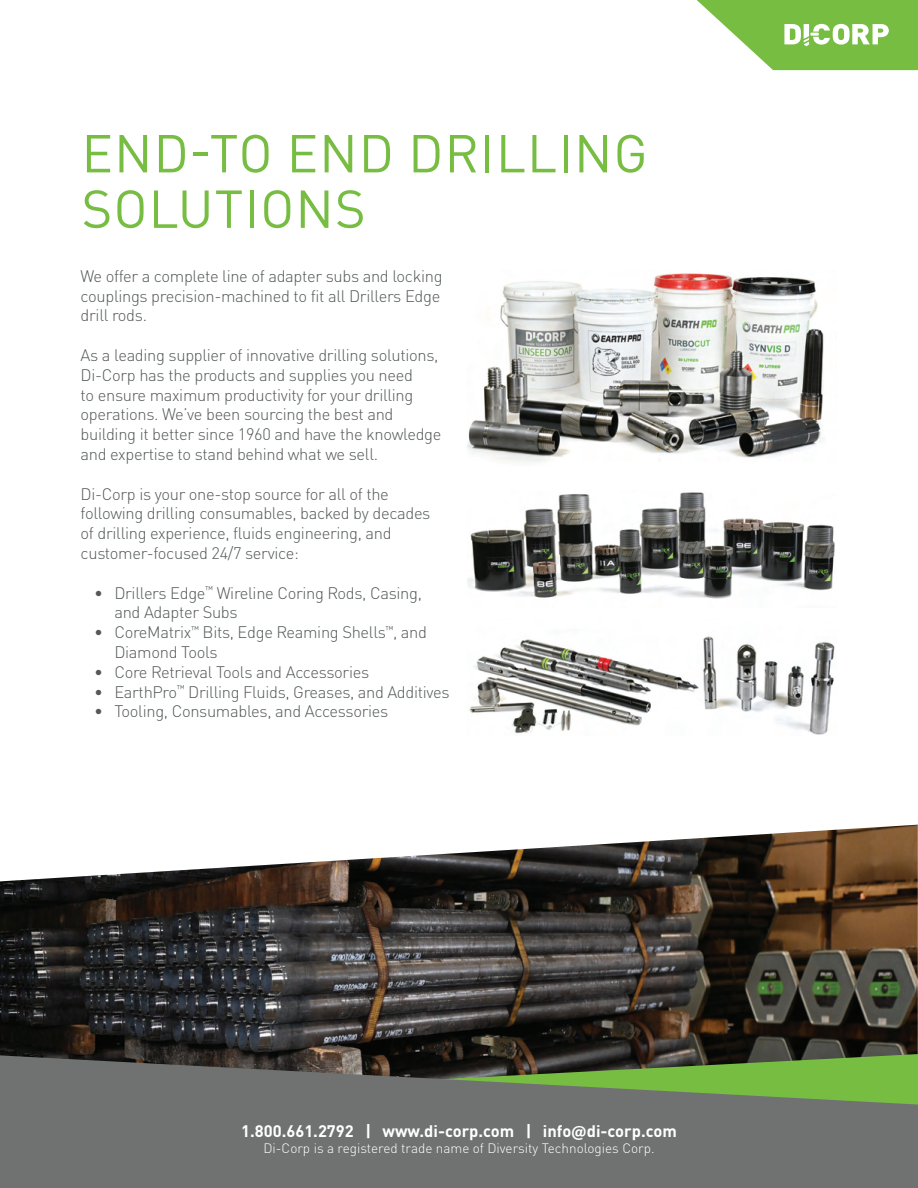
<style>
.page{position:relative;width:918px;height:1188px;background:#fff}
.page>*{position:absolute;margin:0;border:0;box-sizing:border-box;transform-origin:0 0}
.t1{font:52.5px/55.5px "DIN Pro";letter-spacing:.02em;color:#77bd42}
.t2{font:300 16.5px/19.8px "DIN Pro";letter-spacing:-.02em;color:#545858}
.t3{font:700 16.5px "DIN Pro";color:#fff}
.t4{font:300 13.5px "DIN Pro";color:#fff}
.s1{font-family:"Acumin Variable Concept";font-weight:400}
</style>
<div class="page">
<img style="left:0;top:825px;width:918px;height:229px">
<svg style="left:0;top:1055px;width:918px;height:133px;fill:#707271"></svg>
<svg style="left:697px;top:0;width:221px;height:70px"></svg>
<img style="left:468px;top:273px;width:357px;height:190px">
<img style="left:468px;top:492px;width:367px;height:107px">
<img style="left:469px;top:636px;width:366px;height:99px">
<h1 class="t1" style="left:82px;top:121px;width:568px">END-TO END DRILLING<br>SOLUTIONS</h1>
<p class="t2" style="left:81px;top:264px;width:364px">We offer a complete line of adapter subs and locking couplings precision-machined to fit all Drillers Edge drill rods.</p>
<p class="t2" style="left:81px;top:344px;width:362px">As a leading supplier of innovative drilling solutions, Di-Corp has the products and supplies you need<br>to ensure maximum productivity for your drilling operations. We’ve been sourcing the best and building it better since 1960 and have the knowledge and expertise to stand behind what we sell.</p>
<p class="t2" style="left:81px;top:482px;width:351px">Di-Corp is your one-stop source for all of the following drilling consumables, backed by decades of drilling experience, fluids engineering, and customer-focused 24/7 service:</p>
<p class="t2" style="left:114px;top:581px;width:309px;text-indent:-20px">• Drillers Edge<sup>™</sup> Wireline Coring Rods, Casing, and Adapter Subs</p>
<p class="t2" style="left:114px;top:621px;width:314px;text-indent:-20px">• CoreMatrix<sup>™</sup> Bits, Edge Reaming Shells<sup>™</sup>, and<br>Diamond Tools</p>
<p class="t2" style="left:94px;top:660px;width:277px">• Core Retrieval Tools and Accessories</p>
<p class="t2" style="left:94px;top:680px;width:357px">• EarthPro<sup>™</sup> Drilling Fluids, Greases, and Additives</p>
<p class="t2" style="left:94px;top:700px;width:296px">• Tooling, Consumables, and Accessories</p>
<p class="t3" style="left:241px;top:1117px;width:437px">1.800.661.2792 | www.di-corp.com | info<span class="s1">@</span>di-corp.com</p>
<p class="t4" style="left:263px;top:1138px;width:393px">Di-Corp is a registered trade name of Diversity Technologies Corp.</p>
</div>
